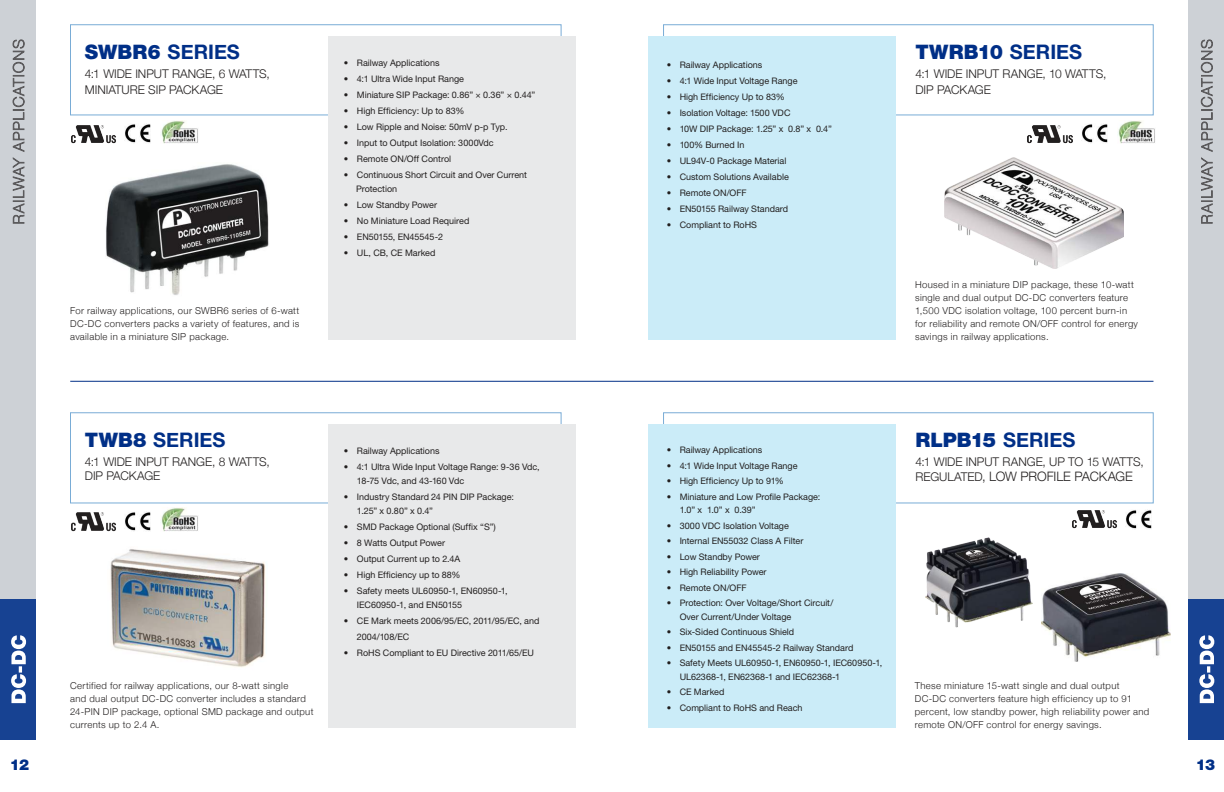
<style>
.page{position:relative;width:1224px;height:792px;background:#fff}
.page>*{position:absolute;margin:0;border:0;box-sizing:border-box;transform-origin:0 0}
.t1{font:900 20px "Helvetica Neue";letter-spacing:-.01em;color:#002f87}
.t2{font:700 20px "Helvetica Neue";color:#002f87}
.t3{font:900 15px "Helvetica Neue";color:#002f87}
.t4{font:300 13px "Helvetica Neue";letter-spacing:-.01em;color:#221f1f}
.t5{font:300 12px/15.6px "Helvetica Neue";letter-spacing:-.005em;color:#221f1f}
.t6{font:300 9.5px/13px "Helvetica Neue";letter-spacing:.035em;color:#221f1f}
.t7{font:9px/14px "Helvetica Neue";color:#221f1f}
.s1{font-weight:900}
.s2{font-weight:700}
.s3{font-size:12px}
</style>
<div class="page">
<div style="left:0;top:599px;width:36px;height:141px;background:#174292"></div>
<div style="left:1188px;top:599px;width:36px;height:141px;background:#174292"></div>
<div style="left:70px;top:24px;width:491px;height:91px;border:1px solid #79acd6"></div>
<div style="left:663px;top:24px;width:490px;height:91px;border:1px solid #79acd6"></div>
<hr style="left:70px;top:381px;width:1083px;height:1px;background:#002f87">
<div style="left:328px;top:36px;width:248px;height:304px;background:#e8e9ea"></div>
<div style="left:328px;top:424px;width:248px;height:304px;background:#e8e9ea"></div>
<div style="left:648px;top:36px;width:248px;height:304px;background:#cbecf8"></div>
<div style="left:648px;top:424px;width:248px;height:304px;background:#cbecf8"></div>
<div style="left:1188px;top:0;width:36px;height:599px;background:#cdd1d6"></div>
<div style="left:0;top:0;width:36px;height:599px;background:#cdd1d6"></div>
<svg style="left:1201px;top:39px;width:12px;height:185px"></svg>
<svg style="left:12px;top:39px;width:13px;height:185px"></svg>
<svg style="left:1199px;top:635px;width:15px;height:68px"></svg>
<svg style="left:11px;top:635px;width:15px;height:68px"></svg>
<img style="left:1027px;top:125px;width:46px;height:18px">
<img style="left:1082px;top:124px;width:26px;height:19px">
<img style="left:1118px;top:120px;width:37px;height:24px">
<img style="left:71px;top:125px;width:45px;height:18px">
<img style="left:125px;top:124px;width:26px;height:19px">
<img style="left:161px;top:120px;width:37px;height:24px">
<img style="left:106px;top:164px;width:163px;height:131px">
<img style="left:110px;top:549px;width:156px;height:118px">
<img style="left:71px;top:512px;width:45px;height:19px">
<img style="left:125px;top:511px;width:26px;height:20px">
<img style="left:160px;top:508px;width:38px;height:23px">
<img style="left:945px;top:157px;width:179px;height:111px">
<img style="left:1041px;top:573px;width:130px;height:89px">
<img style="left:926px;top:537px;width:106px;height:91px">
<img style="left:1072px;top:510px;width:45px;height:19px">
<img style="left:1126px;top:509px;width:26px;height:20px">
<h2 class="t3" style="left:10px;top:759px;width:21px">12</h2>
<h1 class="t2" style="left:85px;top:45px;width:157px"><span class="s1">SWBR6</span> SERIES</h1>
<h3 class="t5" style="left:85px;top:67px;width:187px">4:1 WIDE INPUT RANGE, 6 WATTS,<br>MINIATURE SIP PACKAGE</h3>
<p class="t6" style="left:70px;top:305px;width:231px;text-align:justify">For railway applications, our SWBR6 series of 6-watt DC-DC converters packs a variety of features, and is available in a miniature SIP package.</p>
<p class="t7" style="left:344px;top:57px;width:97px">• Railway Applications</p>
<p class="t7" style="left:344px;top:73px;width:122px">• 4:1 Ultra Wide Input Range</p>
<p class="t7" style="left:344px;top:89px;width:193px">• Miniature SIP Package: 0.86” × 0.36” × 0.44”</p>
<p class="t7" style="left:344px;top:105px;width:122px">• High Efficiency: Up to 83%</p>
<p class="t7" style="left:344px;top:121px;width:165px">• Low Ripple and Noise: 50mV p-p Typ.</p>
<p class="t7" style="left:344px;top:137px;width:151px">• Input to Output Isolation: 3000Vdc</p>
<p class="t7" style="left:344px;top:153px;width:109px">• Remote ON/Off Control</p>
<p class="t7" style="left:356px;top:169px;width:173px;text-indent:-12px">• Continuous Short Circuit and Over Current<br>Protection</p>
<p class="t7" style="left:344px;top:199px;width:95px">• Low Standby Power</p>
<p class="t7" style="left:344px;top:215px;width:127px">• No Miniature Load Required</p>
<p class="t7" style="left:344px;top:231px;width:101px">• EN50155, EN45545-2</p>
<p class="t7" style="left:344px;top:247px;width:93px">• UL, CB, CE Marked</p>
<h1 class="t2" style="left:85px;top:432px;width:142px"><span class="s1">TWB8</span> SERIES</h1>
<h3 class="t5" style="left:85px;top:455px;width:187px;line-height:14.4px">4:1 WIDE INPUT RANGE, 8 WATTS,<br>DIP PACKAGE</h3>
<p class="t6" style="left:70px;top:680px;width:245px">Certified for railway applications, our 8-watt single<br>and dual output DC-DC converter includes a standard 24-PIN DIP package, optional SMD package and output currents up to 2.4 A.</p>
<p class="t7" style="left:344px;top:444px;width:97px">• Railway Applications</p>
<p class="t7" style="left:357px;top:460px;width:184px;text-indent:-13px">• 4:1 Ultra Wide Input Voltage Range: 9-36 Vdc,<br>18-75 Vdc, and 43-160 Vdc</p>
<p class="t7" style="left:357px;top:490px;width:159px;text-indent:-13px">• Industry Standard 24 PIN DIP Package:<br>1.25” x 0.80” x 0.4”</p>
<p class="t7" style="left:344px;top:520px;width:154px">• SMD Package Optional (Suffix “S”)</p>
<p class="t7" style="left:344px;top:536px;width:103px">• 8 Watts Output Power</p>
<p class="t7" style="left:344px;top:552px;width:118px">• Output Current up to 2.4A</p>
<p class="t7" style="left:344px;top:568px;width:118px">• High Efficiency up to 88%</p>
<p class="t7" style="left:357px;top:584px;width:152px;text-indent:-13px">• Safety meets UL60950-1, EN60950-1,<br>IEC60950-1, and EN50155</p>
<p class="t7" style="left:357px;top:613px;width:184px;line-height:16px;text-indent:-13px">• CE Mark meets 2006/95/EC, 2011/95/EC, and<br>2004/108/EC</p>
<p class="t7" style="left:344px;top:646px;width:192px">• RoHS Compliant to EU Directive 2011/65/EU</p>
<p class="t7" style="left:667px;top:58px;width:97px">• Railway Applications</p>
<p class="t7" style="left:667px;top:74px;width:132px">• 4:1 Wide Input Voltage Range</p>
<p class="t7" style="left:667px;top:90px;width:120px">• High Efficiency Up to 83%</p>
<p class="t7" style="left:667px;top:106px;width:125px">• Isolation Voltage: 1500 VDC</p>
<p class="t7" style="left:667px;top:122px;width:167px">• 10W DIP Package: 1.25” x 0.8” x 0.4”</p>
<p class="t7" style="left:667px;top:138px;width:79px">• 100% Burned In</p>
<p class="t7" style="left:667px;top:154px;width:121px">• UL94V-0 Package Material</p>
<p class="t7" style="left:667px;top:170px;width:124px">• Custom Solutions Available</p>
<p class="t7" style="left:667px;top:186px;width:81px">• Remote ON/OFF</p>
<p class="t7" style="left:667px;top:202px;width:123px">• EN50155 Railway Standard</p>
<p class="t7" style="left:667px;top:218px;width:92px">• Compliant to RoHS</p>
<h1 class="t1" style="left:915px;top:45px;width:168px">TWRB10 <span class="s2">SERIES</span></h1>
<h3 class="t5" style="left:915px;top:67px;width:193px">4:1 WIDE INPUT RANGE, 10 WATTS,<br>DIP PACKAGE</h3>
<p class="t6" style="left:915px;top:279px;width:224px">Housed in a miniature DIP package, these 10-watt single and dual output DC-DC converters feature 1,500 VDC isolation voltage, 100 percent burn-in for reliability and remote ON/OFF control for energy savings in railway applications.</p>
<p class="t7" style="left:667px;top:444px;width:97px">• Railway Applications</p>
<p class="t7" style="left:667px;top:459px;width:132px">• 4:1 Wide Input Voltage Range</p>
<p class="t7" style="left:667px;top:475px;width:119px">• High Efficiency Up to 91%</p>
<p class="t7" style="left:680px;top:491px;width:142px;line-height:13.5px;text-indent:-13px">• Miniature and Low Profile Package:<br>1.0” x 1.0” x 0.39”</p>
<p class="t7" style="left:667px;top:519px;width:124px">• 3000 VDC Isolation Voltage</p>
<p class="t7" style="left:667px;top:535px;width:138px">• Internal EN55032 Class A Filter</p>
<p class="t7" style="left:667px;top:550px;width:95px">• Low Standby Power</p>
<p class="t7" style="left:667px;top:566px;width:101px">• High Reliability Power</p>
<p class="t7" style="left:667px;top:581px;width:81px">• Remote ON/OFF</p>
<p class="t7" style="left:680px;top:597px;width:155px;line-height:13.5px;text-indent:-13px">• Protection: Over Voltage/Short Circuit/<br>Over Current/Under Voltage</p>
<p class="t7" style="left:667px;top:626px;width:129px">• Six-Sided Continuous Shield</p>
<p class="t7" style="left:667px;top:641px;width:188px">• EN50155 and EN45545-2 Railway Standard</p>
<p class="t7" style="left:680px;top:657px;width:204px;line-height:13.5px;text-indent:-13px">• Safety Meets UL60950-1, EN60950-1, IEC60950-1,<br>UL62368-1, EN62368-1 and IEC62368-1</p>
<p class="t7" style="left:667px;top:686px;width:59px">• CE Marked</p>
<p class="t7" style="left:667px;top:701px;width:137px">• Compliant to RoHS and Reach</p>
<h1 class="t1" style="left:915px;top:432px;width:162px">RLPB15 <span class="s2">SERIES</span></h1>
<h3 class="t5" style="left:915px;top:455px;width:230px">4:1 WIDE INPUT RANGE, UP TO 15 WATTS,</h3>
<h3 class="t4" style="left:915px;top:472px;width:219px"><span class="s3">REGULATED</span>, LOW PROFILE PACKAGE</h3>
<p class="t6" style="left:915px;top:680px;width:236px">These miniature 15-watt single and dual output DC-DC converters feature high efficiency up to 91 percent, low standby power, high reliability power and remote ON/OFF control for energy savings.</p>
<h2 class="t3" style="left:1196px;top:759px;width:21px">13</h2>
</div>
